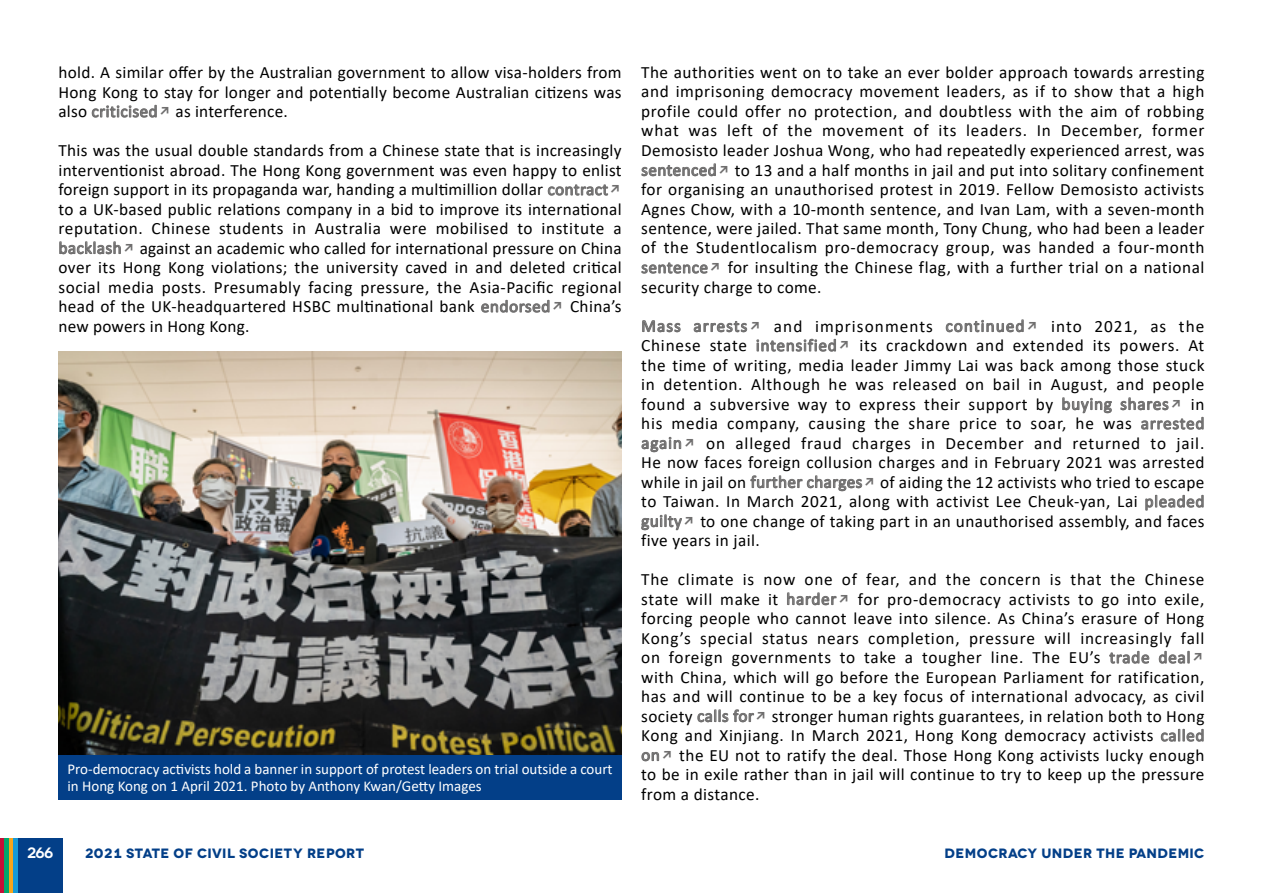
<style>
.page{position:relative;width:1263px;height:893px;background:#fff}
.page>*{position:absolute;margin:0;border:0;box-sizing:border-box;transform-origin:0 0}
.t1{font:17.25px/19.5px "Calibri";letter-spacing:.02em;color:#000;text-align:justify}
.t2{font:15px/16.5px "Calibri";color:#fff}
.t3{font:600 15px "Novecentowide";color:#fff}
.t4{font:700 13.5px "Novecentowide";letter-spacing:.03em;color:#033f88}
.s1{color:#706f6f}
.s2{font-family:"Inter";font-weight:700;font-size:13.8px;color:#706f6f}
</style>
<div class="page">
<img style="left:58px;top:351px;width:564px;height:405px">
<div style="left:58px;top:756px;width:564px;height:44px;background:#033f88"></div>
<div style="left:18px;top:839px;width:44px;height:54px;background:#033f88"></div>
<hr style="left:9px;top:838px;width:4px;height:55px;background:#f9a61a">
<div style="left:0;top:838px;width:5px;height:55px;background:#c40f38"></div>
<hr style="left:5px;top:838px;width:4px;height:55px;background:#00a76c">
<div style="left:13px;top:838px;width:5px;height:55px;background:#189ad6"></div>
<p class="t1" style="left:58px;top:62px;width:565px">hold. A similar offer by the Australian government to allow visa-holders from Hong Kong to stay for longer and potentially become Australian citizens was also <span class="s1">criticised</span><span class="s2">↗</span> as interference.</p>
<p class="t1" style="left:58px;top:140px;width:565px">This was the usual double standards from a Chinese state that is increasingly interventionist abroad. The Hong Kong government was even happy to enlist foreign support in its propaganda war, handing a multimillion dollar <span class="s1">contract</span><span class="s2">↗ </span>to a UK-based public relations company in a bid to improve its international reputation. Chinese students in Australia were mobilised to institute a <span class="s1">backlash</span><span class="s2">↗</span> against an academic who called for international pressure on China over its Hong Kong violations; the university caved in and deleted critical social media posts. Presumably facing pressure, the Asia-Pacific regional head of the UK-headquartered HSBC multinational bank <span class="s1">endorsed</span><span class="s2">↗</span> China’s new powers in Hong Kong.</p>
<p class="t2" style="left:68px;top:761px;width:547px">Pro-democracy activists hold a banner in support of protest leaders on trial outside a court in Hong Kong on 1 April 2021. Photo by Anthony Kwan/Getty Images</p>
<p class="t1" style="left:641px;top:62px;width:565px">The authorities went on to take an ever bolder approach towards arresting and imprisoning democracy movement leaders, as if to show that a high profile could offer no protection, and doubtless with the aim of robbing what was left of the movement of its leaders. In December, former Demosisto leader Joshua Wong, who had repeatedly experienced arrest, was <span class="s1">sentenced</span><span class="s2">↗</span> to 13 and a half months in jail and put into solitary confinement for organising an unauthorised protest in 2019. Fellow Demosisto activists Agnes Chow, with a 10-month sentence, and Ivan Lam, with a seven-month sentence, were jailed. That same month, Tony Chung, who had been a leader of the Studentlocalism pro-democracy group, was handed a four-month <span class="s1">sentence</span><span class="s2">↗</span> for insulting the Chinese flag, with a further trial on a national security charge to come.</p>
<p class="t1" style="left:641px;top:316px;width:565px"><span class="s1">Mass arrests</span><span class="s2">↗</span> and imprisonments <span class="s1">continued</span><span class="s2">↗</span> into 2021, as the Chinese state <span class="s1">intensified</span><span class="s2">↗</span> its crackdown and extended its powers. At the time of writing, media leader Jimmy Lai was back among those stuck in detention. Although he was released on bail in August, and people found a subversive way to express their support by <span class="s1">buying shares</span><span class="s2">↗</span> in his media company, causing the share price to soar, he was <span class="s1">arrested again</span><span class="s2">↗</span> on alleged fraud charges in December and returned to jail.<br>He now faces foreign collusion charges and in February 2021 was arrested while in jail on <span class="s1">further charges</span><span class="s2">↗</span> of aiding the 12 activists who tried to escape to Taiwan. In March 2021, along with activist Lee Cheuk-yan, Lai <span class="s1">pleaded guilty</span><span class="s2">↗</span> to one change of taking part in an unauthorised assembly, and faces five years in jail.</p>
<p class="t1" style="left:641px;top:569px;width:565px">The climate is now one of fear, and the concern is that the Chinese state will make it <span class="s1">harder</span><span class="s2">↗</span> for pro-democracy activists to go into exile, forcing people who cannot leave into silence. As China’s erasure of Hong Kong’s special status nears completion, pressure will increasingly fall on foreign governments to take a tougher line. The EU’s <span class="s1">trade deal</span><span class="s2">↗ </span>with China, which will go before the European Parliament for ratification, has and will continue to be a key focus of international advocacy, as civil society <span class="s1">calls for</span><span class="s2">↗</span> stronger human rights guarantees, in relation both to Hong Kong and Xinjiang. In March 2021, Hong Kong democracy activists <span class="s1">called on</span><span class="s2">↗</span> the EU not to ratify the deal. Those Hong Kong activists lucky enough to be in exile rather than in jail will continue to try to keep up the pressure from a distance.</p>
<p class="t3" style="left:27px;top:844px;width:28px">266</p>
<p class="t4" style="left:85px;top:845px;width:280px">2021 STATE OF CIVIL SOCIETY REPORT</p>
<p class="t4" style="left:945px;top:845px;width:261px">DEMOCRACY UNDER THE PANDEMIC</p>
</div>
